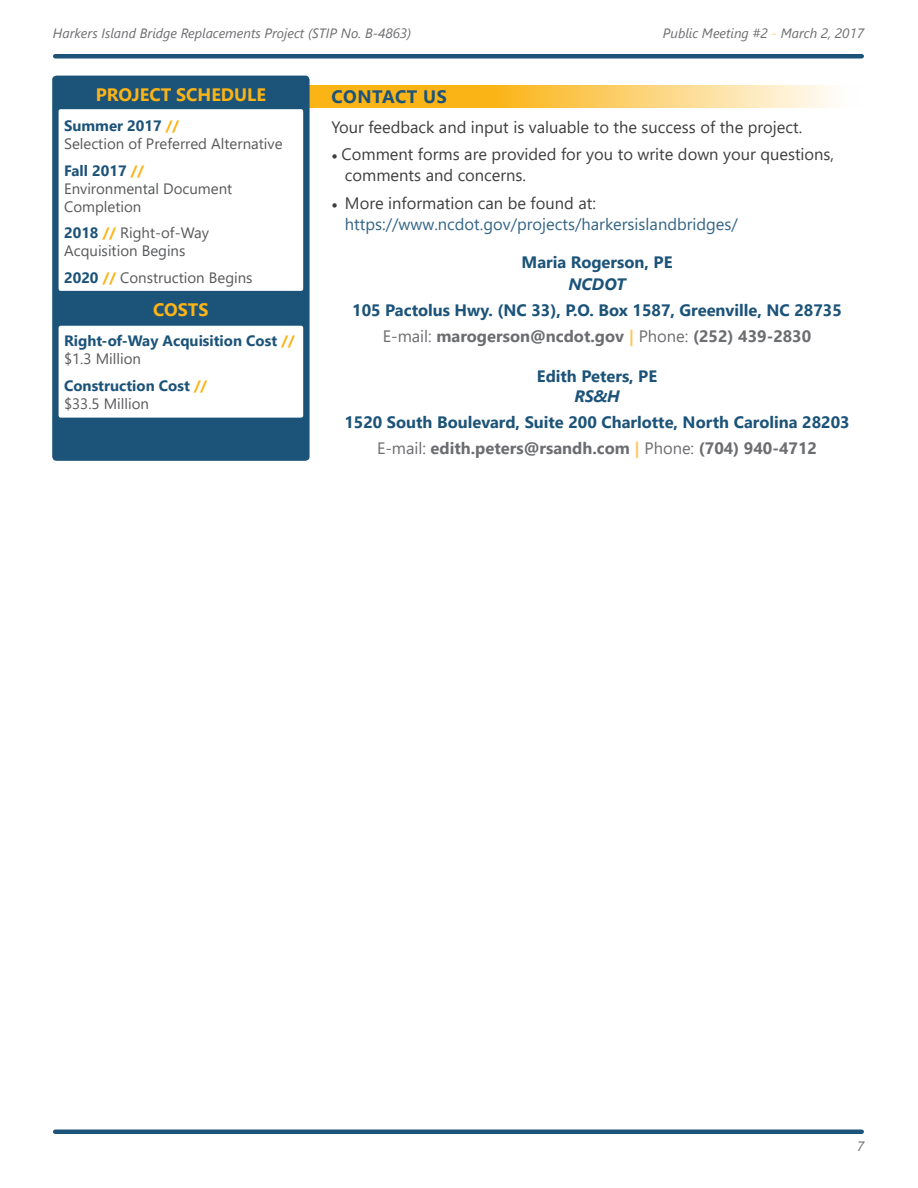
<style>
.page{position:relative;width:918px;height:1188px;background:#fff}
.page>*{position:absolute;margin:0;border:0;box-sizing:border-box;transform-origin:0 0}
.t1{font:700 18px "Segoe UI";color:#fbb416}
.t2{font:700 18px "Segoe UI";letter-spacing:.035em;color:#1c5379}
.t3{font:700 16.5px/26.2px "Segoe UI";color:#1c5379;text-align:center}
.t4{font:16.5px/21px "Segoe UI";color:#3e3e3f}
.t5{font:16.5px/21px "Segoe UI";color:#336486}
.t6{font:italic 700 16.5px "Segoe UI";color:#1c5379}
.t7{font:15px/18px "Segoe UI";color:#57585a}
.t8{font:700 15px/18px "Segoe UI";color:#1c5379}
.t9{font:italic 13.5px "Segoe UI";color:#6c6d70}
.s1{color:#fec964}
.s2{font-weight:700;color:#1c5379}
.s3{font-weight:700;color:#fbb416}
.s4{color:#fbb416}
.s5{font-weight:400;color:#57585a}
.s6{font-family:"Minion Pro"}
.s7{font-family:"Minion Pro";color:#3e3e3f}
.s8{color:#3e3e3f}
.s9{font-weight:400;color:#6c6d70}
.s10{color:#6c6d70}
</style>
<div class="page">
<hr style="left:55px;top:1130px;width:807px;height:4px;background:#1c5379">
<hr style="left:55px;top:54px;width:807px;height:4px;background:#1c5379">
<svg style="left:310px;top:85px;width:524px;height:23px"></svg>
<div style="left:52px;top:76px;width:258px;height:385px;background:#1c5379;border-radius:4px"></div>
<div style="left:59px;top:109px;width:244px;height:182px;background:#fff;border-radius:2px"></div>
<div style="left:59px;top:326px;width:244px;height:92px;background:#fff;border-radius:2px"></div>
<p class="t9" style="left:53px;top:22px;width:360px">Harkers Island Bridge Replacements Project (STIP No. B-4863)</p>
<p class="t9" style="left:663px;top:22px;width:203px">Public Meeting #2 <span class="s1">-</span> March 2, 2017</p>
<p class="t1" style="left:96px;top:80px;width:172px">PROJECT SCHEDULE</p>
<p class="t7" style="left:64px;top:116px;width:220px"><span class="s2">Summer 2017</span> <span class="s3">//<br></span>Selection of Preferred Alternative</p>
<p class="t7" style="left:64px;top:161px;width:170px"><span class="s2">Fall 2017</span> <span class="s3">//<br></span>Environmental Document<br>Completion</p>
<p class="t7" style="left:64px;top:224px;width:146px"><span class="s2">2018</span> <span class="s3">//</span> Right-of-Way<br>Acquisition Begins</p>
<p class="t7" style="left:64px;top:268px;width:190px"><span class="s2">2020</span> <span class="s3">//</span> Construction Begins</p>
<p class="t1" style="left:153px;top:295px;width:57px">COSTS</p>
<p class="t8" style="left:64px;top:332px;width:232px">Right-of-Way Acquisition Cost <span class="s4">// </span><span class="s5">$1.3 Million</span></p>
<p class="t8" style="left:64px;top:377px;width:145px">Construction Cost <span class="s4">// </span><span class="s5">$33.5 Million</span></p>
<p class="t2" style="left:331px;top:82px;width:117px">CONTACT US</p>
<p class="t4" style="left:331px;top:116px;width:472px">Your feedback and input is valuable to the success of the project.</p>
<p class="t4" style="left:345px;top:144px;width:491px;text-indent:-14px"><span class="s6">•</span> Comment forms are provided for you to write down your questions, comments and concerns.</p>
<p class="t5" style="left:345px;top:192px;width:395px;text-indent:-14px"><span class="s7">•</span> <span class="s8">More information can be found at: </span>https://www.ncdot.gov/projects/harkersislandbridges/</p>
<p class="t3" style="left:522px;top:249px;width:152px">Maria Rogerson, PE</p>
<p class="t6" style="left:568px;top:271px;width:59px">NCDOT</p>
<p class="t3" style="left:352px;top:297px;width:491px">105 Pactolus Hwy. (NC 33), P.O. Box 1587, Greenville, NC 28735<br><span class="s9">E-mail:</span> <span class="s10">marogerson@ncdot.gov</span> <span class="s1">|</span> <span class="s9">Phone:</span> <span class="s10">(252) 439-2830</span></p>
<p class="t3" style="left:537px;top:363px;width:122px">Edith Peters, PE</p>
<p class="t6" style="left:574px;top:382px;width:47px">RS&amp;H</p>
<p class="t3" style="left:344px;top:409px;width:507px">1520 South Boulevard, Suite 200 Charlotte, North Carolina 28203<br><span class="s9">E-mail:</span> <span class="s10">edith.peters@rsandh.com</span> <span class="s1">|</span> <span class="s9">Phone:</span> <span class="s10">(704) 940-4712</span></p>
<p class="t9" style="left:857px;top:1136px;width:9px">7</p>
</div>
